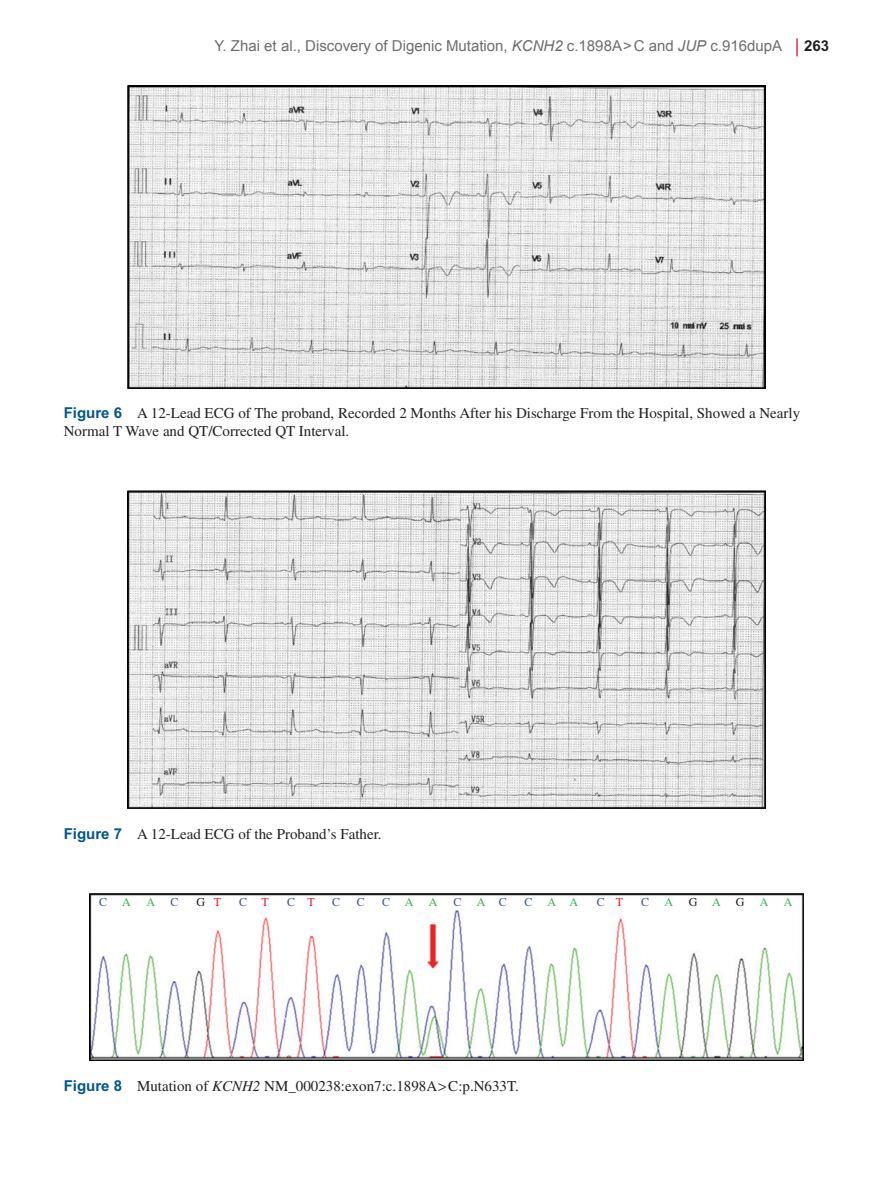
<style>
.page{position:relative;width:893px;height:1191px;background:#fff}
.page>*{position:absolute;margin:0;border:0;box-sizing:border-box;transform-origin:0 0}
.t1{font:15px/18px "Times";color:#231f20}
.t2{font:15px "Arial";color:#6c6d70}
.t3{font:700 15px "Arial";color:#231f20}
.t4{font:12px "Times";color:#3e54a4}
.t5{font:12px "Times";color:#31b44a}
.t6{font:12px "Times";color:#231f20}
.t7{font:12px "Times";color:#ee1f23}
.s1{font-style:italic}
.s2{font-family:"Arial";font-weight:700;color:#01568d}
.s3{color:#ee1f23}
</style>
<div class="page">
<svg style="left:796px;top:38px;width:2px;height:18px"></svg>
<img style="left:128px;top:86px;width:637px;height:302px">
<img style="left:128px;top:490px;width:637px;height:319px">
<img style="left:89px;top:894px;width:715px;height:166px">
<p class="t2" style="left:215px;top:36px;width:569px">Y. Zhai et al., Discovery of Digenic Mutation, <span class="s1">KCNH2</span> c.1898A&gt;C and <span class="s1">JUP</span> c.916dupA</p>
<p class="t3" style="left:804px;top:37px;width:27px">263</p>
<p class="t1" style="left:64px;top:404px;width:738px"><span class="s2">Figure 6</span> A 12-Lead ECG of The proband, Recorded 2 Months After his Discharge From the Hospital, Showed a Nearly<br>Normal T Wave and QT/Corrected QT Interval.</p>
<p class="t1" style="left:64px;top:825px;width:319px"><span class="s2">Figure 7</span> A 12-Lead ECG of the Proband’s Father.</p>
<p class="t4" style="left:99px;top:895px;width:10px">C</p>
<p class="t4" style="left:170px;top:895px;width:10px">C</p>
<p class="t5" style="left:122px;top:895px;width:10px">A</p>
<p class="t5" style="left:146px;top:895px;width:10px">A</p>
<p class="t6" style="left:196px;top:895px;width:26px">G <span class="s3">T</span></p>
<p class="t7" style="left:261px;top:895px;width:9px">T</p>
<p class="t4" style="left:239px;top:895px;width:10px">C</p>
<p class="t4" style="left:287px;top:895px;width:29px">C <span class="s3">T</span></p>
<p class="t4" style="left:332px;top:895px;width:10px">C</p>
<p class="t4" style="left:357px;top:895px;width:10px">C</p>
<p class="t4" style="left:382px;top:895px;width:10px">C</p>
<p class="t4" style="left:453px;top:895px;width:10px">C</p>
<p class="t4" style="left:499px;top:895px;width:10px">C</p>
<p class="t4" style="left:525px;top:895px;width:10px">C</p>
<p class="t4" style="left:597px;top:895px;width:10px">C</p>
<p class="t5" style="left:548px;top:895px;width:10px">A</p>
<p class="t7" style="left:616px;top:895px;width:9px">T</p>
<p class="t4" style="left:641px;top:895px;width:10px">C</p>
<p class="t5" style="left:665px;top:895px;width:10px">A</p>
<p class="t5" style="left:712px;top:895px;width:10px">A</p>
<p class="t6" style="left:689px;top:895px;width:10px">G</p>
<p class="t6" style="left:736px;top:895px;width:10px">G</p>
<p class="t5" style="left:760px;top:895px;width:10px">A</p>
<p class="t5" style="left:784px;top:895px;width:10px">A</p>
<p class="t5" style="left:405px;top:895px;width:10px">A</p>
<p class="t5" style="left:429px;top:895px;width:10px">A</p>
<p class="t5" style="left:477px;top:895px;width:10px">A</p>
<p class="t5" style="left:570px;top:895px;width:10px">A</p>
<p class="t1" style="left:64px;top:1076px;width:457px"><span class="s2">Figure 8</span> Mutation of <span class="s1">KCNH2</span> NM_000238:exon7:c.1898A C:p.N633T.</p>
</div>
